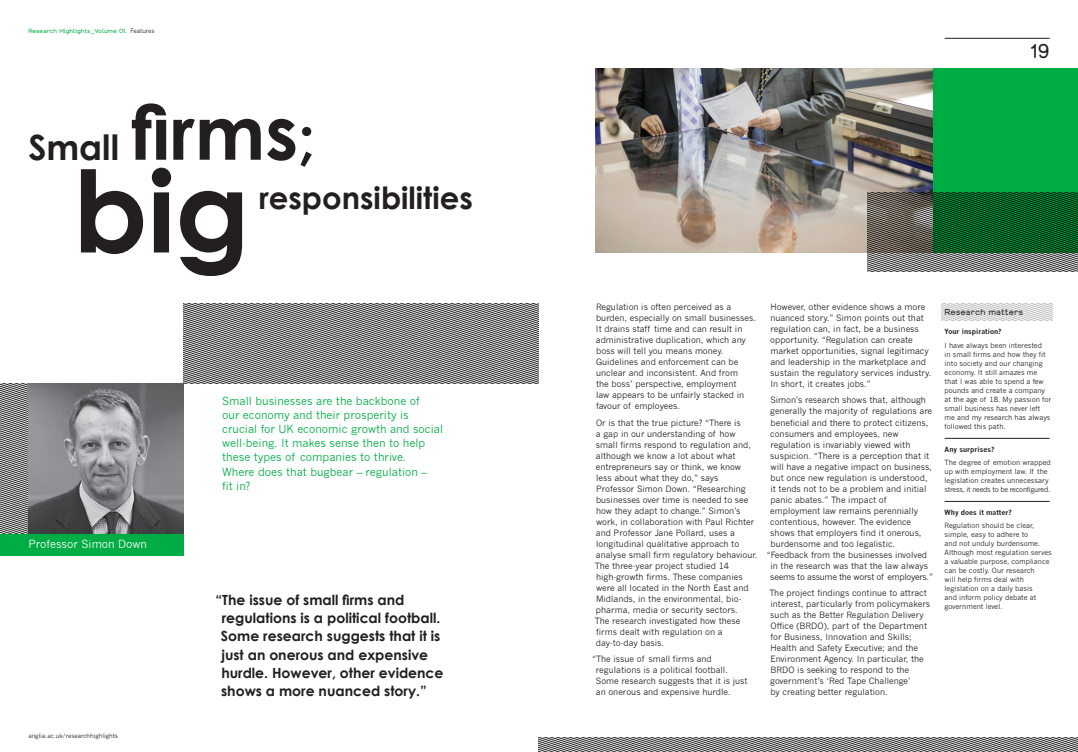
<style>
.page{position:relative;width:1078px;height:752px;background:#fff}
.page>*{position:absolute;margin:0;border:0;box-sizing:border-box;transform-origin:0 0}
.t1{font:700 113px "Century Gothic";color:#231f20}
.t2{font:700 34.8px "Century Gothic";color:#231f20}
.t3{font:700 30.6px "Century Gothic";color:#231f20}
.t4{font:20px "Chapeau";color:#231f20}
.t5{font:700 14px/18px "Century Gothic";color:#231f20}
.t6{font:11px/14px "News Gothic";color:#00ad44}
.t7{font:11px "News Gothic";color:#fff}
.t8{font:8.5px/11px "News Gothic";color:#231f20}
.t9{font:8.5px "News Gothic";letter-spacing:-.03em;color:#231f20}
.t10{font:8.5px "Chapeau";color:#231f20}
.t11{font:7px/9px "News Gothic";color:#231f20}
.t12{font:700 7px "News Gothic";color:#231f20}
.t13{font:6px "Chapeau";color:#00ad44}
.t14{font:6px "News Gothic";color:#231f20}
.s1{font-family:"News Gothic";color:#231f20}
.s2{font-size:75px}
.s3{font-size:60.2px}
</style>
<div class="page">
<img style="left:595px;top:68px;width:338px;height:184px">
<svg style="left:183px;top:303px;width:356px;height:80px;background:#898787"></svg>
<svg style="left:0;top:383px;width:28px;height:151px;background:#898788"></svg>
<img style="left:28px;top:383px;width:155px;height:151px">
<div style="left:0;top:534px;width:183px;height:21px;background:#00ad44"></div>
<div style="left:933px;top:68px;width:144px;height:184px;background:#00ad44"></div>
<svg style="left:866px;top:192px;width:211px;height:80px;background:#396748"></svg>
<svg style="left:539px;top:737px;width:538px;height:14px;background:#898787"></svg>
<hr style="left:944px;top:38px;width:105px;height:1px;background:#231f20">
<hr style="left:944px;top:438px;width:105px;height:1px;background:#231f20">
<hr style="left:944px;top:501px;width:105px;height:1px;background:#231f20">
<svg style="left:941px;top:303px;width:111px;height:17px"></svg>
<p class="t13" style="left:28px;top:27px;width:128px">Research Highlights_Volume 01. <span class="s1">Features</span></p>
<h2 class="t2" style="left:28px;top:125px;width:288px">Small <span class="s2">firms</span><span class="s3">;</span></h2>
<h1 class="t1" style="left:73px;top:140px;width:178px">big</h1>
<h3 class="t3" style="left:259px;top:178px;width:215px">responsibilities</h3>
<p class="t7" style="left:28px;top:537px;width:120px">Professor Simon Down</p>
<p class="t14" style="left:28px;top:732px;width:91px">anglia.ac.uk/researchhighlights</p>
<p class="t6" style="left:222px;top:394px;width:222px">Small businesses are the backbone of<br>our economy and their prosperity is crucial for UK economic growth and social well-being. It makes sense then to help these types of companies to thrive.<br>Where does that bugbear – regulation –<br>fit in?</p>
<h3 class="t5" style="left:221px;top:590px;width:224px;text-indent:-6px">“The issue of small firms and regulations is a political football.<br>Some research suggests that it is just an onerous and expensive hurdle. However, other evidence shows a more nuanced story.”</h3>
<h3 class="t4" style="left:1030px;top:39px;width:20px">19</h3>
<p class="t8" style="left:595px;top:301px;width:161px">Regulation is often perceived as a burden, especially on small businesses.<br>It drains staff time and can result in administrative duplication, which any boss will tell you means money.<br>Guidelines and enforcement can be unclear and inconsistent. And from<br>the boss’ perspective, employment<br>law appears to be unfairly stacked in favour of employees.</p>
<p class="t8" style="left:595px;top:417px;width:164px">Or is that the true picture? “There is<br>a gap in our understanding of how small firms respond to regulation and, although we know a lot about what entrepreneurs say or think, we know less about what they do,” says Professor Simon Down. “Researching businesses over time is needed to see how they adapt to change.” Simon’s work, in collaboration with Paul Richter and Professor Jane Pollard, uses a longitudinal qualitative approach to analyse small firm regulatory behaviour.<br>The three-year project studied 14 high-growth firms. These companies were all located in the North East and Midlands, in the environmental, bio&shy;pharma, media or security sectors.<br>The research investigated how these firms dealt with regulation on a day-to-day basis.</p>
<p class="t8" style="left:595px;top:653px;width:153px;text-indent:-4px">“The issue of small firms and regulations is a political football.<br>Some research suggests that it is just an onerous and expensive hurdle.</p>
<p class="t8" style="left:770px;top:301px;width:163px">However, other evidence shows a more nuanced story.” Simon points out that regulation can, in fact, be a business opportunity. “Regulation can create market opportunities, signal legitimacy and leadership in the marketplace and sustain the regulatory services industry.<br>In short, it creates jobs.”</p>
<p class="t8" style="left:770px;top:394px;width:157px">Simon’s research shows that, although</p>
<p class="t8" style="left:770px;top:405px;width:163px">generally the majority of regulations are</p>
<p class="t8" style="left:770px;top:416px;width:159px">beneficial and there to protect citizens,</p>
<p class="t8" style="left:770px;top:427px;width:130px">consumers and employees, new</p>
<p class="t8" style="left:770px;top:438px;width:141px">regulation is invariably viewed with</p>
<p class="t8" style="left:770px;top:449px;width:160px">suspicion. “There is a perception that it</p>
<p class="t8" style="left:770px;top:460px;width:163px">will have a negative impact on business,</p>
<p class="t8" style="left:770px;top:471px;width:159px">but once new regulation is understood,</p>
<p class="t8" style="left:770px;top:482px;width:157px">it tends not to be a problem and initial</p>
<p class="t8" style="left:770px;top:493px;width:118px">panic abates.” The impact of</p>
<p class="t8" style="left:770px;top:504px;width:149px">employment law remains perennially</p>
<p class="t8" style="left:770px;top:515px;width:142px">contentious, however. The evidence</p>
<p class="t8" style="left:770px;top:526px;width:153px">shows that employers find it onerous,</p>
<p class="t8" style="left:770px;top:537px;width:126px">burdensome and too legalistic.</p>
<p class="t8" style="left:766px;top:548px;width:162px">“Feedback from the businesses involved</p>
<p class="t8" style="left:770px;top:559px;width:159px">in the research was that the law always</p>
<p class="t9" style="left:770px;top:571px;width:164px">seems to assume the worst of employers.”</p>
<p class="t8" style="left:769px;top:587px;width:162px">The project findings continue to attract interest, particularly from policymakers such as the Better Regulation Delivery Office (BRDO), part of the Department for Business, Innovation and Skills; Health and Safety Executive; and the Environment Agency. In particular, the BRDO is seeking to respond to the government’s ‘Red Tape Challenge’<br>by creating better regulation.</p>
<p class="t10" style="left:944px;top:307px;width:80px">Research matters</p>
<p class="t12" style="left:944px;top:327px;width:58px">Your inspiration?</p>
<p class="t11" style="left:944px;top:341px;width:108px">I have always been interested<br>in small firms and how they fit into society and our changing economy. It still amazes me that I was able to spend a few pounds and create a company at the age of 18. My passion for small business has never left me and my research has always followed this path.</p>
<p class="t12" style="left:944px;top:444px;width:51px">Any surprises?</p>
<p class="t11" style="left:944px;top:458px;width:108px">The degree of emotion wrapped up with employment law. If the legislation creates unnecessary stress, it needs to be reconfigured.</p>
<p class="t12" style="left:944px;top:507px;width:69px">Why does it matter?</p>
<p class="t11" style="left:944px;top:521px;width:109px">Regulation should be clear, simple, easy to adhere to<br>and not unduly burdensome.<br>Although most regulation serves a valuable purpose, compliance can be costly. Our research<br>will help firms deal with legislation on a daily basis<br>and inform policy debate at government level.</p>
</div>
